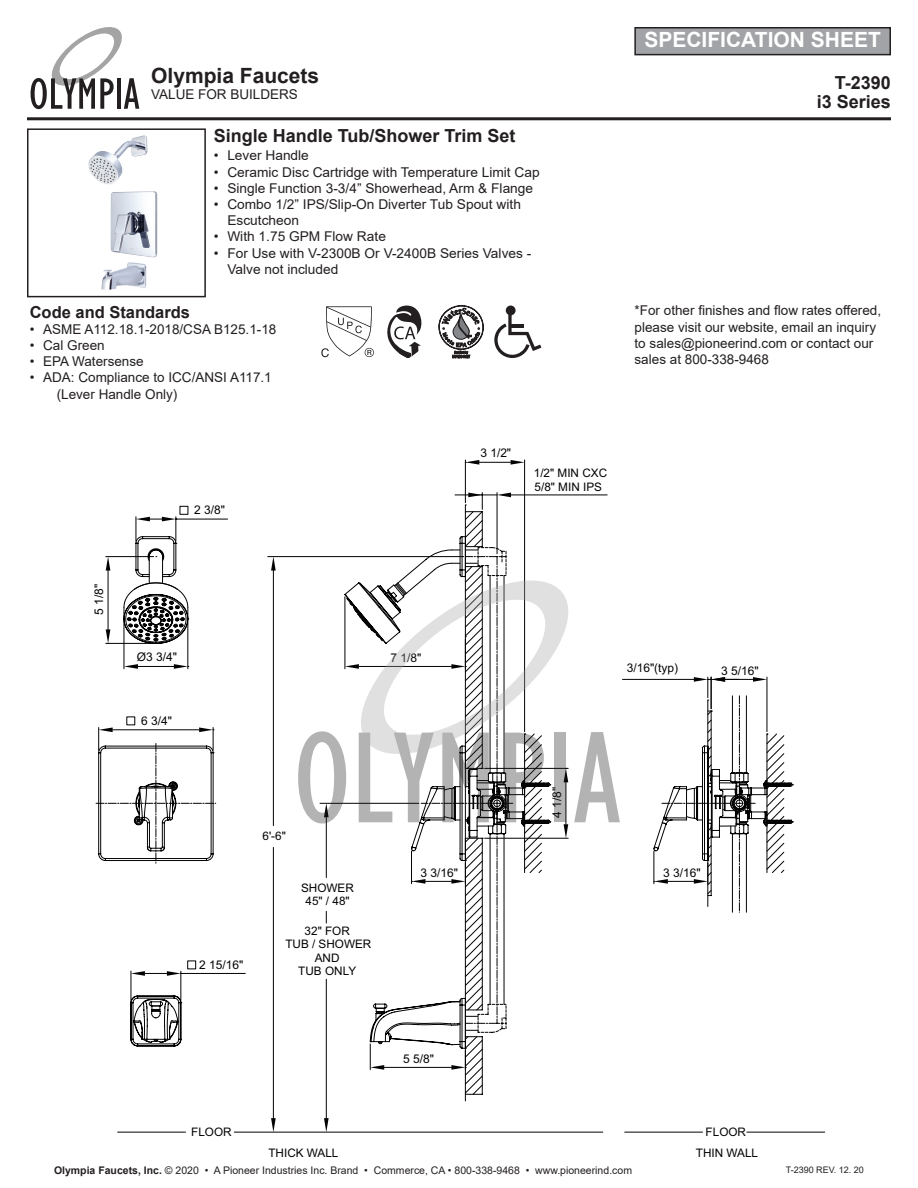
<style>
.page{position:relative;width:918px;height:1188px;background:#fff}
.page>*{position:absolute;margin:0;border:0;box-sizing:border-box;transform-origin:0 0}
.t1{font:700 21px "Arial";color:#fff}
.t2{font:700 21px "Arial";color:#231f20}
.t3{font:700 18px "Arial";color:#231f20}
.t4{font:700 16.5px "Arial";color:#231f20}
.t5{font:13.5px/16.2px "Arial";color:#231f20}
.t6{font:12px "Arial";color:#030303}
.t7{font:11.7px/13.4px "Arial";color:#030303;text-align:center}
.t8{font:10.5px "Arial";color:#231f20}
.t9{font:9px "Arial";color:#231f20}
.s1{font-weight:700}
</style>
<div class="page">
<hr style="left:524px;top:460px;width:1px;height:272px;background:#030303">
<hr style="left:465px;top:460px;width:1px;height:43px;background:#030303">
<hr style="left:479px;top:462px;width:32px;height:1px;background:#030303">
<svg style="left:511px;top:460px;width:14px;height:5px"></svg>
<svg style="left:465px;top:460px;width:14px;height:5px"></svg>
<hr style="left:507px;top:495px;width:100px;height:1px;background:#030303">
<svg style="left:455px;top:493px;width:56px;height:13px"></svg>
<hr style="left:118px;top:1132px;width:68px;height:1px;background:#030303">
<hr style="left:625px;top:1132px;width:78px;height:1px;background:#030303">
<hr style="left:326px;top:979px;width:1px;height:144px;background:#030303">
<svg style="left:324px;top:1118px;width:5px;height:14px"></svg>
<hr style="left:273px;top:847px;width:1px;height:276px;background:#030303">
<svg style="left:271px;top:1118px;width:5px;height:14px"></svg>
<hr style="left:234px;top:1132px;width:369px;height:1px;background:#030303">
<hr style="left:747px;top:1132px;width:78px;height:1px;background:#030303">
<svg style="left:130px;top:506px;width:396px;height:589px"></svg>
<svg style="left:31px;top:27px;width:108px;height:82px"></svg>
<hr style="left:27px;top:117px;width:864px;height:3px;background:#231f20">
<img style="left:88px;top:135px;width:69px;height:156px">
<div style="left:27px;top:128px;width:179px;height:169px;border:2px solid #231f20"></div>
<div style="left:635px;top:28px;width:255px;height:27px;background:#a1a3a6"></div>
<div style="left:634px;top:27px;width:257px;height:28px;border:2px solid #231f20"></div>
<svg style="left:96px;top:517px;width:698px;height:516px"></svg>
<svg style="left:387px;top:306px;width:34px;height:52px"></svg>
<svg style="left:321px;top:306px;width:53px;height:51px"></svg>
<svg style="left:439px;top:306px;width:44px;height:52px"></svg>
<svg style="left:494px;top:314px;width:47px;height:44px"></svg>
<div style="left:506px;top:306px;width:10px;height:9px;background:#231f20;border-radius:50%"></div>
<h1 class="t2" style="left:151px;top:61px;width:170px">Olympia Faucets</h1>
<p class="t5" style="left:151px;top:87px;width:148px">VALUE FOR BUILDERS</p>
<h2 class="t3" style="left:214px;top:123px;width:303px">Single Handle Tub/Shower Trim Set</h2>
<p class="t5" style="left:214px;top:147px;width:97px">• Lever Handle</p>
<p class="t5" style="left:214px;top:164px;width:327px">• Ceramic Disc Cartridge with Temperature Limit Cap</p>
<p class="t5" style="left:214px;top:180px;width:321px">• Single Function 3-3/4” Showerhead, Arm &amp; Flange</p>
<p class="t5" style="left:227px;top:196px;width:295px;text-indent:-14px">• Combo 1/2” IPS/Slip-On Diverter Tub Spout with<br>Escutcheon</p>
<p class="t5" style="left:214px;top:228px;width:174px">• With 1.75 GPM Flow Rate</p>
<p class="t5" style="left:227px;top:245px;width:306px;text-indent:-14px">• For Use with V-2300B Or V-2400B Series Valves -<br>Valve not included</p>
<p class="t4" style="left:30px;top:300px;width:162px">Code and Standards</p>
<p class="t5" style="left:30px;top:321px;width:248px">• ASME A112.18.1-2018/CSA B125.1-18</p>
<p class="t5" style="left:30px;top:337px;width:77px">• Cal Green</p>
<p class="t5" style="left:30px;top:353px;width:116px">• EPA Watersense</p>
<p class="t5" style="left:57px;top:369px;width:217px;text-indent:-27px">• ADA: Compliance to ICC/ANSI A117.1 (Lever Handle Only)</p>
<p class="t6" style="left:194px;top:502px;width:32px">2 3/8"</p>
<p class="t6" style="left:480px;top:445px;width:32px">3 1/2"</p>
<p class="t7" style="left:534px;top:467px;width:75px;text-align:left">1/2" MIN CXC<br>5/8" MIN IPS</p>
<h1 class="t1" style="left:644px;top:25px;width:238px">SPECIFICATION SHEET</h1>
<h2 class="t3" style="left:835px;top:70px;width:58px">T-2390</h2>
<h2 class="t3" style="left:817px;top:89px;width:76px">i3 Series</h2>
<p class="t5" style="left:635px;top:302px;width:248px">*For other finishes and flow rates offered, please visit our website, email an inquiry to sales@pioneerind.com or contact our sales at 800-338-9468</p>
<p class="t6" style="left:91px;top:615px;width:32px;rotate:-90deg">5 1/8"</p>
<p class="t6" style="left:137px;top:649px;width:42px">Ø3 3/4"</p>
<p class="t6" style="left:141px;top:713px;width:32px">6 3/4"</p>
<p class="t7" style="left:262px;top:829px;width:25px">6'-6"</p>
<p class="t6" style="left:390px;top:650px;width:32px">7 1/8"</p>
<p class="t6" style="left:549px;top:818px;width:32px;rotate:-90deg">4 1/8"</p>
<p class="t6" style="left:627px;top:660px;width:53px">3/16"(typ)</p>
<p class="t6" style="left:721px;top:662px;width:39px">3 5/16"</p>
<p class="t6" style="left:199px;top:957px;width:46px">2 15/16"</p>
<p class="t7" style="left:301px;top:881px;width:54px">SHOWER<br>45" / 48"</p>
<p class="t7" style="left:285px;top:924px;width:88px">32" FOR<br>TUB / SHOWER<br>AND<br>TUB ONLY</p>
<p class="t6" style="left:421px;top:864px;width:39px">3 3/16"</p>
<p class="t6" style="left:663px;top:864px;width:39px">3 3/16"</p>
<p class="t6" style="left:403px;top:1050px;width:32px">5 5/8"</p>
<p class="t7" style="left:191px;top:1125px;width:42px">FLOOR</p>
<p class="t7" style="left:706px;top:1125px;width:42px">FLOOR</p>
<p class="t7" style="left:268px;top:1147px;width:72px">THICK WALL</p>
<p class="t7" style="left:696px;top:1146px;width:64px">THIN WALL</p>
<p class="t8" style="left:54px;top:1163px;width:580px"><span class="s1">Olympia Faucets, Inc.</span> © 2020 • A Pioneer Industries Inc. Brand • Commerce, CA • 800-338-9468 • www.pioneerind.com</p>
<p class="t9" style="left:786px;top:1164px;width:80px">T-2390 REV. 12. 20</p>
</div>
